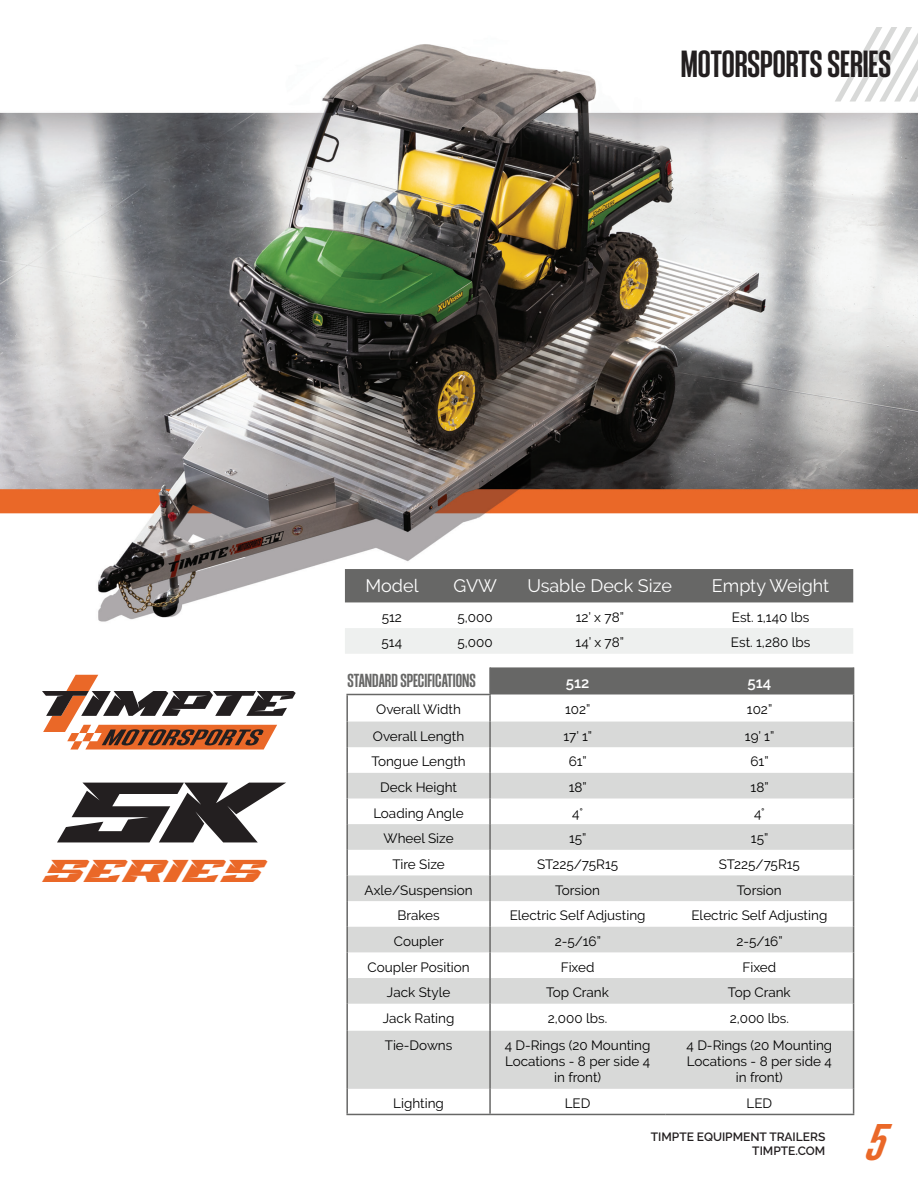
<style>
.page{position:relative;width:918px;height:1188px;background:#fff}
.page>*{position:absolute;margin:0;border:0;box-sizing:border-box;transform-origin:0 0}
.t1{font:97.5px "Bring Race";color:#231f20}
.t2{font:italic 700 45px "Athletic Pro";color:#ea6828}
.t3{font:36px "Bring Race";letter-spacing:.07em;color:#ea6828}
.Category_1{font:700 33px "Athletic Pro";color:#231f20}
.t4{font:18px "Raleway";color:#fff}
.t5{font:700 16.5px "Athletic Pro";color:#676766}
.t6{font:600 15px "Raleway";color:#fff}
.t7{font:13.5px/16.2px "Raleway";color:#000;text-align:center}
.t8{font:600 12px/14.4px "Raleway";color:#231f20;text-align:right}
</style>
<div class="page">
<img style="left:0;top:44px;width:918px;height:1072px">
<div style="left:345px;top:569px;width:508px;height:33px;background:#676766"></div>
<div style="left:345px;top:628px;width:508px;height:26px;background:#eef0ef"></div>
<svg style="left:348px;top:722px;width:505px;height:367px;fill:#d8d9d8"></svg>
<hr style="left:489px;top:667px;width:2px;height:27px;background:#676766">
<hr style="left:346px;top:695px;width:2px;height:27px;background:#676766">
<hr style="left:346px;top:694px;width:145px;height:1px;background:#676766">
<hr style="left:489px;top:695px;width:2px;height:27px;background:#676766">
<hr style="left:346px;top:722px;width:2px;height:25px;background:#676766">
<hr style="left:489px;top:722px;width:2px;height:25px;background:#676766">
<hr style="left:346px;top:747px;width:2px;height:26px;background:#676766">
<hr style="left:489px;top:747px;width:2px;height:26px;background:#676766">
<hr style="left:346px;top:773px;width:2px;height:26px;background:#676766">
<hr style="left:489px;top:773px;width:2px;height:26px;background:#676766">
<hr style="left:346px;top:799px;width:2px;height:25px;background:#676766">
<hr style="left:489px;top:799px;width:2px;height:25px;background:#676766">
<hr style="left:346px;top:824px;width:2px;height:26px;background:#676766">
<hr style="left:489px;top:824px;width:2px;height:26px;background:#676766">
<hr style="left:346px;top:850px;width:2px;height:25px;background:#676766">
<hr style="left:489px;top:850px;width:2px;height:25px;background:#676766">
<hr style="left:346px;top:875px;width:2px;height:26px;background:#676766">
<hr style="left:489px;top:875px;width:2px;height:26px;background:#676766">
<hr style="left:346px;top:901px;width:2px;height:26px;background:#676766">
<hr style="left:489px;top:901px;width:2px;height:26px;background:#676766">
<hr style="left:346px;top:927px;width:2px;height:25px;background:#676766">
<hr style="left:489px;top:927px;width:2px;height:25px;background:#676766">
<hr style="left:346px;top:952px;width:2px;height:26px;background:#676766">
<hr style="left:489px;top:952px;width:2px;height:26px;background:#676766">
<hr style="left:346px;top:978px;width:2px;height:26px;background:#676766">
<hr style="left:489px;top:978px;width:2px;height:26px;background:#676766">
<hr style="left:346px;top:1004px;width:2px;height:27px;background:#676766">
<hr style="left:489px;top:1004px;width:2px;height:27px;background:#676766">
<svg style="left:490px;top:667px;width:364px;height:364px"></svg>
<hr style="left:346px;top:1031px;width:2px;height:58px;background:#676766">
<hr style="left:489px;top:1031px;width:2px;height:58px;background:#676766">
<hr style="left:853px;top:1031px;width:1px;height:58px;background:#676766">
<hr style="left:346px;top:1089px;width:2px;height:25px;background:#676766">
<hr style="left:346px;top:1114px;width:144px;height:1px;background:#676766">
<hr style="left:489px;top:1089px;width:2px;height:25px;background:#676766">
<hr style="left:490px;top:1114px;width:175px;height:1px;background:#676766">
<svg style="left:853px;top:1089px;width:1px;height:25px"></svg>
<hr style="left:665px;top:1114px;width:189px;height:1px;background:#676766">
<svg style="left:42px;top:675px;width:254px;height:75px"></svg>
<svg style="left:828px;top:27px;width:90px;height:75px"></svg>
<p class="Category_1" style="left:681px;top:46px;width:212px">MOTORSPORTS SERIES</p>
<p class="t1" style="left:57px;top:754px;width:205px">5K</p>
<p class="t3" style="left:42px;top:849px;width:219px">SERIES</p>
<p class="t4" style="left:366px;top:576px;width:55px">Model</p>
<p class="t4" style="left:454px;top:576px;width:45px">GVW</p>
<p class="t4" style="left:527px;top:576px;width:146px">Usable Deck Size</p>
<p class="t4" style="left:712px;top:576px;width:119px">Empty Weight</p>
<p class="t7" style="left:382px;top:609px;width:22px">512</p>
<p class="t7" style="left:457px;top:609px;width:37px">5,000</p>
<p class="t7" style="left:576px;top:609px;width:50px">12’ x 78”</p>
<p class="t7" style="left:732px;top:609px;width:79px">Est. 1,140 lbs</p>
<p class="t7" style="left:382px;top:634px;width:22px">514</p>
<p class="t7" style="left:457px;top:634px;width:37px">5,000</p>
<p class="t7" style="left:576px;top:634px;width:50px">14’ x 78”</p>
<p class="t7" style="left:731px;top:634px;width:81px">Est. 1,280 lbs</p>
<p class="t6" style="left:566px;top:674px;width:25px">512</p>
<p class="t6" style="left:747px;top:674px;width:25px">514</p>
<p class="t7" style="left:376px;top:701px;width:86px">Overall Width</p>
<p class="t7" style="left:565px;top:701px;width:27px">102”</p>
<p class="t7" style="left:747px;top:701px;width:27px">102”</p>
<p class="t7" style="left:373px;top:728px;width:93px">Overall Length</p>
<p class="t7" style="left:564px;top:728px;width:30px">17’ 1”</p>
<p class="t7" style="left:745px;top:728px;width:31px">19’ 1”</p>
<p class="t7" style="left:371px;top:753px;width:96px">Tongue Length</p>
<p class="t7" style="left:569px;top:753px;width:20px">61”</p>
<p class="t7" style="left:751px;top:753px;width:20px">61”</p>
<p class="t7" style="left:380px;top:779px;width:78px">Deck Height</p>
<p class="t7" style="left:569px;top:779px;width:19px">18”</p>
<p class="t7" style="left:751px;top:779px;width:19px">18”</p>
<p class="t7" style="left:373px;top:805px;width:92px">Loading Angle</p>
<p class="t7" style="left:572px;top:805px;width:12px">4°</p>
<p class="t7" style="left:754px;top:805px;width:12px">4°</p>
<p class="t7" style="left:384px;top:830px;width:72px">Wheel Size</p>
<p class="t7" style="left:569px;top:830px;width:19px">15”</p>
<p class="t7" style="left:751px;top:830px;width:19px">15”</p>
<p class="t7" style="left:392px;top:856px;width:54px">Tire Size</p>
<p class="t7" style="left:537px;top:856px;width:83px">ST225/75R15</p>
<p class="t7" style="left:719px;top:856px;width:83px">ST225/75R15</p>
<p class="t7" style="left:365px;top:882px;width:110px">Axle/Suspension</p>
<p class="t7" style="left:555px;top:882px;width:46px">Torsion</p>
<p class="t7" style="left:737px;top:882px;width:46px">Torsion</p>
<p class="t7" style="left:397px;top:907px;width:44px">Brakes</p>
<p class="t7" style="left:510px;top:907px;width:137px">Electric Self Adjusting</p>
<p class="t7" style="left:691px;top:907px;width:137px">Electric Self Adjusting</p>
<p class="t7" style="left:394px;top:933px;width:51px">Coupler</p>
<p class="t7" style="left:555px;top:933px;width:48px">2-5/16”</p>
<p class="t7" style="left:737px;top:933px;width:48px">2-5/16”</p>
<p class="t7" style="left:367px;top:959px;width:104px">Coupler Position</p>
<p class="t7" style="left:561px;top:959px;width:35px">Fixed</p>
<p class="t7" style="left:743px;top:959px;width:35px">Fixed</p>
<p class="t7" style="left:387px;top:984px;width:65px">Jack Style</p>
<p class="t7" style="left:546px;top:984px;width:64px">Top Crank</p>
<p class="t7" style="left:728px;top:984px;width:64px">Top Crank</p>
<p class="t7" style="left:383px;top:1010px;width:73px">Jack Rating</p>
<p class="t7" style="left:548px;top:1010px;width:61px">2,000 lbs.</p>
<p class="t7" style="left:730px;top:1010px;width:61px">2,000 lbs.</p>
<p class="t7" style="left:385px;top:1037px;width:69px">Tie-Downs</p>
<p class="t7" style="left:505px;top:1037px;width:147px">4 D-Rings (20 Mounting<br>Locations - 8 per side 4 in front)</p>
<p class="t7" style="left:687px;top:1037px;width:147px;text-align:left">4 D-Rings (20 Mounting<br>Locations - 8 per side 4</p>
<p class="t5" style="left:347px;top:671px;width:130px">STANDARD SPECIFICATIONS</p>
<p class="t7" style="left:736px;top:1069px;width:49px">in front)</p>
<p class="t7" style="left:393px;top:1095px;width:52px">Lighting</p>
<p class="t7" style="left:565px;top:1095px;width:27px">LED</p>
<p class="t7" style="left:747px;top:1095px;width:27px">LED</p>
<p class="t8" style="left:651px;top:1129px;width:176px">TIMPTE EQUIPMENT TRAILERS<br>TIMPTE.COM</p>
<h2 class="t2" style="left:868px;top:1117px;width:19px">5</h2>
</div>
